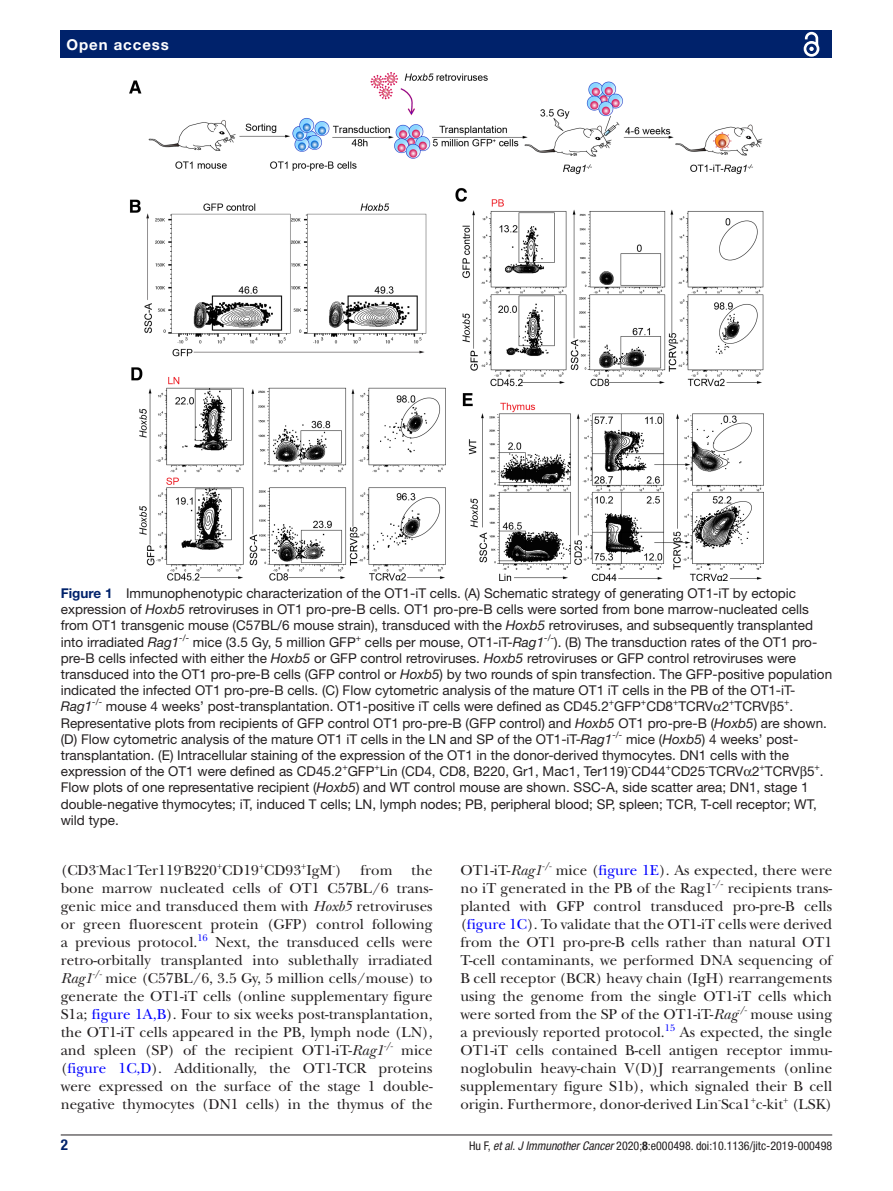
<style>
.page{position:relative;width:893px;height:1191px;background:#fff}
.page>*{position:absolute;margin:0;border:0;box-sizing:border-box;transform-origin:0 0}
.t1{font:15px/18px "New Baskerville";color:#231f20;text-align:justify}
.t2{font:700 15px "Helvetica Neue LT Std";letter-spacing:.065em;color:#fff}
.t3{font:italic 15px "New Baskerville";color:#231f20}
.t4{font:700 condensed 15px "Helvetica Neue LT Std";color:#00226b}
.t5{font:13.5px/16.2px "Helvetica Neue LT Std";color:#231f20}
.t6{font:condensed 12px "Helvetica Neue LT Std";color:#231f20}
.t7{font:9.9px "New Baskerville";color:#231f20}
.t8{font:italic 9.9px "New Baskerville";color:#231f20}
.t9{font:9.9px "New Baskerville";color:#00f}
.t10{font:italic 9px "Helvetica Neue LT Std";color:#231f20}
.t11{font:9px "Helvetica Neue LT Std";color:#231f20}
.s1{font-weight:700;color:#00226b}
.s2{font-style:italic}
.s3{color:#00f}
.s4{font-weight:700}
</style>
<div class="page">
<hr style="left:61px;top:1134px;width:771px;height:1px;background:#231f20">
<div style="left:61px;top:31px;width:771px;height:27px;background:#00226b"></div>
<svg style="left:803px;top:31px;width:17px;height:26px"></svg>
<img style="left:130px;top:73px;width:633px;height:507px">
<p class="t2" style="left:66px;top:35px;width:104px">Open access</p>
<p class="t5" style="left:61px;top:585px;width:754px"><span class="s1">Figure 1</span> Immunophenotypic characterization of the OT1-iT cells. (A) Schematic strategy of generating OT1-iT by ectopic expression of <span class="s2">Hoxb5</span> retroviruses in OT1 pro-pre-B cells. OT1 pro-pre-B cells were sorted from bone marrow-nucleated cells from OT1 transgenic mouse (C57BL/6 mouse strain), transduced with the <span class="s2">Hoxb5</span> retroviruses, and subsequently transplanted into irradiated <span class="s2">Rag1</span></p>
<p class="t10" style="left:179px;top:632px;width:11px">-/-</p>
<p class="t5" style="left:193px;top:633px;width:164px">mice (3.5 Gy, 5 million GFP</p>
<p class="t11" style="left:356px;top:632px;width:7px">+</p>
<p class="t5" style="left:365px;top:633px;width:181px">cells per mouse, OT1-iT-<span class="s2">Rag1</span></p>
<p class="t10" style="left:544px;top:632px;width:11px">-/-</p>
<p class="t5" style="left:61px;top:633px;width:773px;text-indent:493px">). (B) The transduction rates of the OT1 pro&shy;pre-B cells infected with either the <span class="s2">Hoxb5</span> or GFP control retroviruses. <span class="s2">Hoxb5</span> retroviruses or GFP control retroviruses were transduced into the OT1 pro-pre-B cells (GFP control or <span class="s2">Hoxb5</span>) by two rounds of spin transfection. The GFP-positive population indicated the infected OT1 pro-pre-B cells. (C) Flow cytometric analysis of the mature OT1 iT cells in the PB of the OT1-iT-<span class="s2">Rag1</span><sup>-/-</sup> mouse 4 weeks’ post-transplantation. OT1-positive iT cells were defined as CD45.2<sup>+</sup>GFP<sup>+</sup>CD8<sup>+</sup>TCRV 2<sup>+</sup>TCRV 5<sup>+</sup>.<br>Representative plots from recipients of GFP control OT1 pro-pre-B (GFP control) and <span class="s2">Hoxb5</span> OT1 pro-pre-B (<span class="s2">Hoxb5</span>) are shown. (D) Flow cytometric analysis of the mature OT1 iT cells in the LN and SP of the OT1-iT-<span class="s2">Rag1</span><sup>-/-</sup> mice (<span class="s2">Hoxb5</span>) 4 weeks’ post&shy;transplantation. (E) Intracellular staining of the expression of the OT1 in the donor-derived thymocytes. DN1 cells with the expression of the OT1 were defined as CD45.2<sup>+</sup>GFP<sup>+</sup>Lin (CD4, CD8, B220, Gr1, Mac1, Ter119)<sup>-</sup>CD44<sup>+</sup>CD25<sup>-</sup>TCRV 2<sup>+</sup>TCRV 5<sup>+</sup>.<br>Flow plots of one representative recipient (<span class="s2">Hoxb5</span>) and WT control mouse are shown. SSC-A, side scatter area; DN1, stage 1 double-negative thymocytes; iT, induced T cells; LN, lymph nodes; PB, peripheral blood; SP, spleen; TCR, T-cell receptor; WT, wild type.</p>
<p class="t7" style="left:96px;top:859px;width:4px">-</p>
<p class="t7" style="left:134px;top:859px;width:4px">-</p>
<p class="t7" style="left:182px;top:859px;width:4px">-</p>
<p class="t7" style="left:217px;top:859px;width:7px">+</p>
<p class="t7" style="left:259px;top:859px;width:7px">+</p>
<p class="t7" style="left:301px;top:859px;width:7px">+</p>
<p class="t7" style="left:333px;top:859px;width:4px">-</p>
<p class="t1" style="left:61px;top:879px;width:373px">bone marrow nucleated cells of OT1 C57BL/6 trans&shy;genic mice and transduced them with <span class="s2">Hoxb5</span> retroviruses or green fluorescent protein (GFP) control following a previous protocol.</p>
<p class="t1" style="left:61px;top:861px;width:373px">(CD3 Mac1 Ter119 B220 CD19 CD93 IgM ) from the</p>
<p class="t9" style="left:197px;top:931px;width:12px">16</p>
<p class="t1" style="left:61px;top:933px;width:373px;text-align:right">Next, the transduced cells were<br>retro-orbitally transplanted into sublethally irradiated</p>
<p class="t3" style="left:61px;top:969px;width:33px">Rag1</p>
<p class="t8" style="left:92px;top:967px;width:11px">-/-</p>
<p class="t1" style="left:61px;top:969px;width:373px;text-indent:45px">mice (C57BL/6, 3.5 Gy, 5 million cells/mouse) to generate the OT1-iT cells (online supplementary figure S1a; <span class="s3">figure 1A,B</span>). Four to six weeks post-transplantation, the OT1-iT cells appeared in the PB, lymph node (LN), and spleen (SP) of the recipient OT1-iT-<span class="s2">Rag1</span></p>
<p class="t8" style="left:383px;top:1039px;width:11px">-/-</p>
<p class="t1" style="left:61px;top:1041px;width:373px;text-indent:340px">mice (<span class="s3">figure 1C,D</span>). Additionally, the OT1-TCR proteins were expressed on the surface of the stage 1 double&shy;negative thymocytes (DN1 cells) in the thymus of the</p>
<p class="t1" style="left:460px;top:861px;width:373px">OT1-iT-<span class="s2">Rag1</span><sup>-/-</sup> mice (<span class="s3">figure 1E</span>). As expected, there were no iT generated in the PB of the Rag1</p>
<p class="t7" style="left:713px;top:877px;width:12px">-/-</p>
<p class="t1" style="left:460px;top:879px;width:373px;text-indent:267px">recipients trans&shy;planted with GFP control transduced pro-pre-B cells (<span class="s3">figure 1C</span>). To validate that the OT1-iT cells were derived from the OT1 pro-pre-B cells rather than natural OT1<br>T-cell contaminants, we performed DNA sequencing of B cell receptor (BCR) heavy chain (IgH) rearrangements using the genome from the single OT1-iT cells which were sorted from the SP of the OT1-iT-<span class="s2">Rag</span></p>
<p class="t8" style="left:737px;top:1003px;width:11px">-/-</p>
<p class="t1" style="left:750px;top:1005px;width:83px">mouse using</p>
<p class="t1" style="left:460px;top:1023px;width:206px">a previously reported protocol.</p>
<p class="t9" style="left:665px;top:1021px;width:12px">15</p>
<p class="t1" style="left:460px;top:1023px;width:373px;text-indent:220px">As expected, the single OT1-iT cells contained B-cell antigen receptor immu&shy;noglobulin heavy-chain V(D)J rearrangements (online supplementary figure S1b), which signaled their B cell origin. Furthermore, donor-derived Lin Sca1 c-kit</p>
<p class="t7" style="left:719px;top:1093px;width:4px">-</p>
<p class="t7" style="left:751px;top:1093px;width:7px">+</p>
<p class="t7" style="left:783px;top:1093px;width:7px">+</p>
<p class="t1" style="left:792px;top:1095px;width:42px">(LSK)</p>
<p class="t4" style="left:61px;top:1135px;width:9px">2</p>
<p class="t6" style="left:469px;top:1138px;width:365px">Hu F, <span class="s2">et al</span>. <span class="s2">J Immunother Cancer</span> 2020;<span class="s4">8</span>:e000498. doi:10.1136/jitc-2019-000498</p>
</div>
